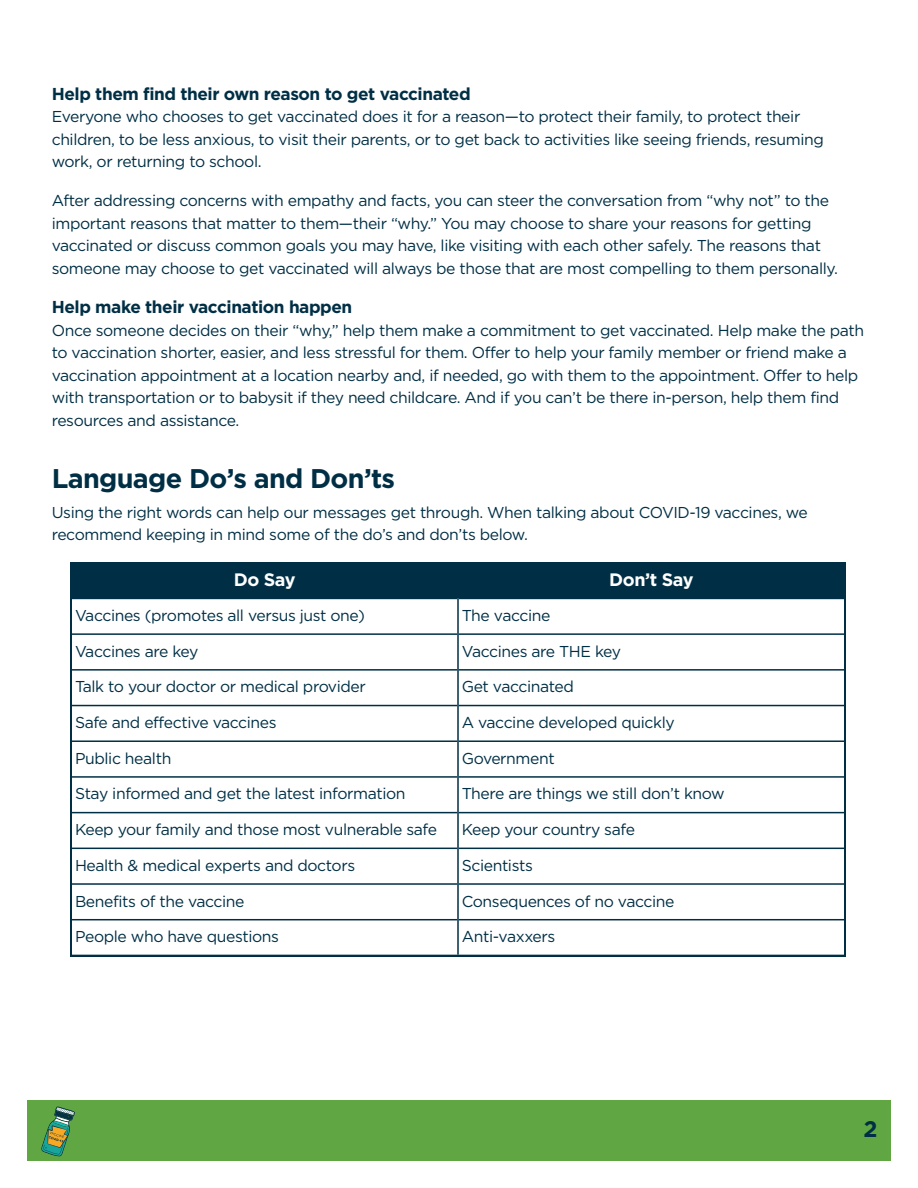
<style>
.page{position:relative;width:918px;height:1188px;background:#fff}
.page>*{position:absolute;margin:0;border:0;box-sizing:border-box;transform-origin:0 0}
.t1{font:700 27px "Gotham";letter-spacing:-.025em;color:#002f45}
.t2{font:700 22.5px "Gotham";color:#002f45}
.t3{font:700 18px "Gotham";letter-spacing:-.025em;color:#fff}
.t4{font:700 17.25px "Gotham";letter-spacing:-.025em;color:#002f45}
.t5{font:15.75px/22.5px "Gotham";letter-spacing:-.025em;color:#002f45}
</style>
<div class="page">
<div style="left:27px;top:1100px;width:864px;height:61px;background:#60a744"></div>
<svg style="left:41px;top:1106px;width:34px;height:50px"></svg>
<svg style="left:71px;top:562px;width:775px;height:394px"></svg>
<hr style="left:457px;top:564px;width:2px;height:391px;background:#002f45">
<hr style="left:72px;top:598px;width:385px;height:1px;background:#002f45">
<hr style="left:459px;top:598px;width:385px;height:1px;background:#002f45">
<hr style="left:72px;top:633px;width:385px;height:2px;background:#002f45">
<hr style="left:459px;top:633px;width:385px;height:2px;background:#002f45">
<hr style="left:72px;top:669px;width:385px;height:2px;background:#002f45">
<hr style="left:459px;top:669px;width:385px;height:2px;background:#002f45">
<hr style="left:72px;top:705px;width:385px;height:1px;background:#002f45">
<hr style="left:459px;top:705px;width:385px;height:1px;background:#002f45">
<hr style="left:72px;top:740px;width:385px;height:2px;background:#002f45">
<hr style="left:459px;top:740px;width:385px;height:2px;background:#002f45">
<hr style="left:72px;top:776px;width:385px;height:2px;background:#002f45">
<hr style="left:459px;top:776px;width:385px;height:2px;background:#002f45">
<hr style="left:72px;top:812px;width:385px;height:1px;background:#002f45">
<hr style="left:459px;top:812px;width:385px;height:1px;background:#002f45">
<hr style="left:72px;top:848px;width:385px;height:1px;background:#002f45">
<hr style="left:459px;top:848px;width:385px;height:1px;background:#002f45">
<hr style="left:72px;top:883px;width:385px;height:2px;background:#002f45">
<hr style="left:459px;top:883px;width:385px;height:2px;background:#002f45">
<hr style="left:72px;top:919px;width:385px;height:1px;background:#002f45">
<hr style="left:459px;top:919px;width:385px;height:1px;background:#002f45">
<p class="t4" style="left:52px;top:87px;width:420px">Help them find their own reason to get vaccinated</p>
<p class="t5" style="left:52px;top:106px;width:774px">Everyone who chooses to get vaccinated does it for a reason—to protect their family, to protect their children, to be less anxious, to visit their parents, or to get back to activities like seeing friends, resuming work, or returning to school.</p>
<p class="t5" style="left:52px;top:191px;width:788px">After addressing concerns with empathy and facts, you can steer the conversation from “why not” to the important reasons that matter to them—their “why.” You may choose to share your reasons for getting vaccinated or discuss common goals you may have, like visiting with each other safely. The reasons that someone may choose to get vaccinated will always be those that are most compelling to them personally.</p>
<p class="t4" style="left:52px;top:301px;width:302px">Help make their vaccination happen</p>
<p class="t5" style="left:52px;top:320px;width:814px">Once someone decides on their “why,” help them make a commitment to get vaccinated. Help make the path to vaccination shorter, easier, and less stressful for them. Offer to help your family member or friend make a vaccination appointment at a location nearby and, if needed, go with them to the appointment. Offer to help with transportation or to babysit if they need childcare. And if you can’t be there in-person, help them find resources and assistance.</p>
<p class="t1" style="left:52px;top:468px;width:345px">Language Do’s and Don’ts</p>
<p class="t5" style="left:52px;top:502px;width:758px">Using the right words can help our messages get through. When talking about COVID-19 vaccines, we recommend keeping in mind some of the do’s and don’ts below.</p>
<p class="t3" style="left:234px;top:573px;width:63px">Do Say</p>
<p class="t3" style="left:609px;top:573px;width:86px">Don’t Say</p>
<p class="t5" style="left:75px;top:605px;width:291px">Vaccines (promotes all versus just one)</p>
<p class="t5" style="left:462px;top:605px;width:90px">The vaccine</p>
<p class="t5" style="left:75px;top:641px;width:125px">Vaccines are key</p>
<p class="t5" style="left:462px;top:641px;width:161px">Vaccines are THE key</p>
<p class="t5" style="left:75px;top:677px;width:292px">Talk to your doctor or medical provider</p>
<p class="t5" style="left:462px;top:677px;width:114px">Get vaccinated</p>
<p class="t5" style="left:75px;top:712px;width:203px">Safe and effective vaccines</p>
<p class="t5" style="left:462px;top:712px;width:215px">A vaccine developed quickly</p>
<p class="t5" style="left:75px;top:748px;width:98px">Public health</p>
<p class="t5" style="left:462px;top:748px;width:95px">Government</p>
<p class="t5" style="left:75px;top:784px;width:332px">Stay informed and get the latest information</p>
<p class="t5" style="left:462px;top:784px;width:265px">There are things we still don’t know</p>
<p class="t5" style="left:75px;top:819px;width:364px">Keep your family and those most vulnerable safe</p>
<p class="t5" style="left:462px;top:819px;width:175px">Keep your country safe</p>
<p class="t5" style="left:75px;top:855px;width:282px">Health &amp; medical experts and doctors</p>
<p class="t5" style="left:462px;top:855px;width:73px">Scientists</p>
<p class="t5" style="left:75px;top:891px;width:171px">Benefits of the vaccine</p>
<p class="t5" style="left:462px;top:891px;width:214px">Consequences of no vaccine</p>
<p class="t5" style="left:75px;top:927px;width:206px">People who have questions</p>
<p class="t5" style="left:462px;top:927px;width:95px">Anti-vaxxers</p>
<p class="t2" style="left:863px;top:1121px;width:16px">2</p>
</div>
